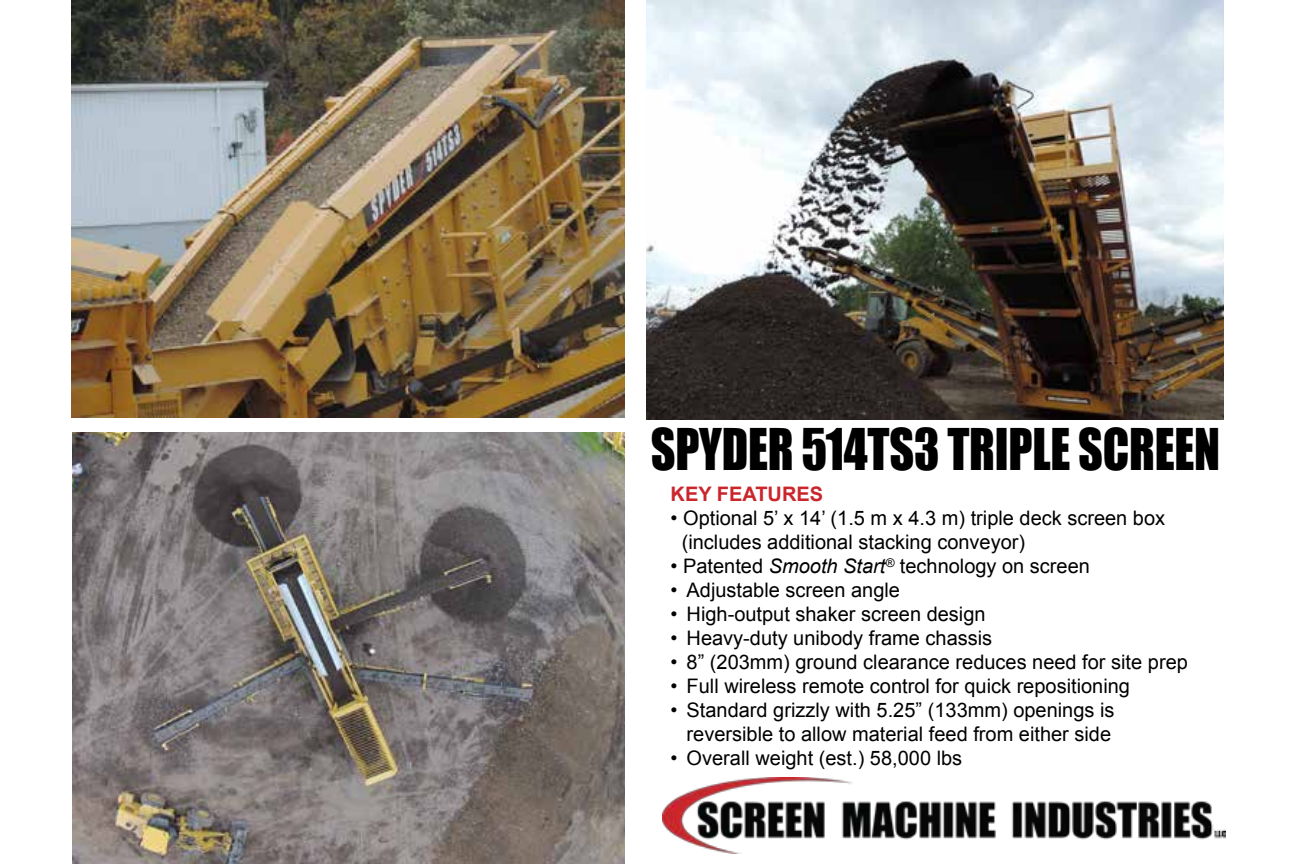
<style>
.page{position:relative;width:1296px;height:864px;background:#fff}
.page>*{position:absolute;margin:0;border:0;box-sizing:border-box;transform-origin:0 0}
.t1{font:52.8px "Impact";letter-spacing:-.005em;color:#000;scale:.91 1}
.t2{font:20px/24px "Arial";color:#000}
.t3{font:700 20px "Arial";color:#ca262c}
.s1{font-style:italic}
</style>
<div class="page">
<img style="left:72px;top:0;width:553px;height:417px">
<img style="left:72px;top:432px;width:553px;height:432px">
<img style="left:662px;top:778px;width:564px;height:75px">
<img style="left:646px;top:0;width:578px;height:420px">
<h1 class="t1" style="left:651px;top:408px;width:627px">SPYDER 514TS3 TRIPLE SCREEN</h1>
<p class="t3" style="left:671px;top:480px;width:154px">KEY FEATURES</p>
<p class="t2" style="left:682px;top:506px;width:485px;text-indent:-11px">• Optional 5’ x 14’ (1.5 m x 4.3 m) triple deck screen box (includes additional stacking conveyor)</p>
<p class="t2" style="left:671px;top:554px;width:421px">• Patented <span class="s1">Smooth Start</span><sup>®</sup> technology on screen</p>
<p class="t2" style="left:671px;top:578px;width:231px">• Adjustable screen angle</p>
<p class="t2" style="left:671px;top:602px;width:317px">• High-output shaker screen design</p>
<p class="t2" style="left:671px;top:626px;width:323px">• Heavy-duty unibody frame chassis</p>
<p class="t2" style="left:671px;top:650px;width:519px">• 8” (203mm) ground clearance reduces need for site prep</p>
<p class="t2" style="left:671px;top:674px;width:461px">• Full wireless remote control for quick repositioning</p>
<p class="t2" style="left:671px;top:698px;width:445px;text-align:right">• Standard grizzly with 5.25” (133mm) openings is reversible to allow material feed from either side</p>
<p class="t2" style="left:671px;top:746px;width:293px">• Overall weight (est.) 58,000 lbs</p>
</div>
